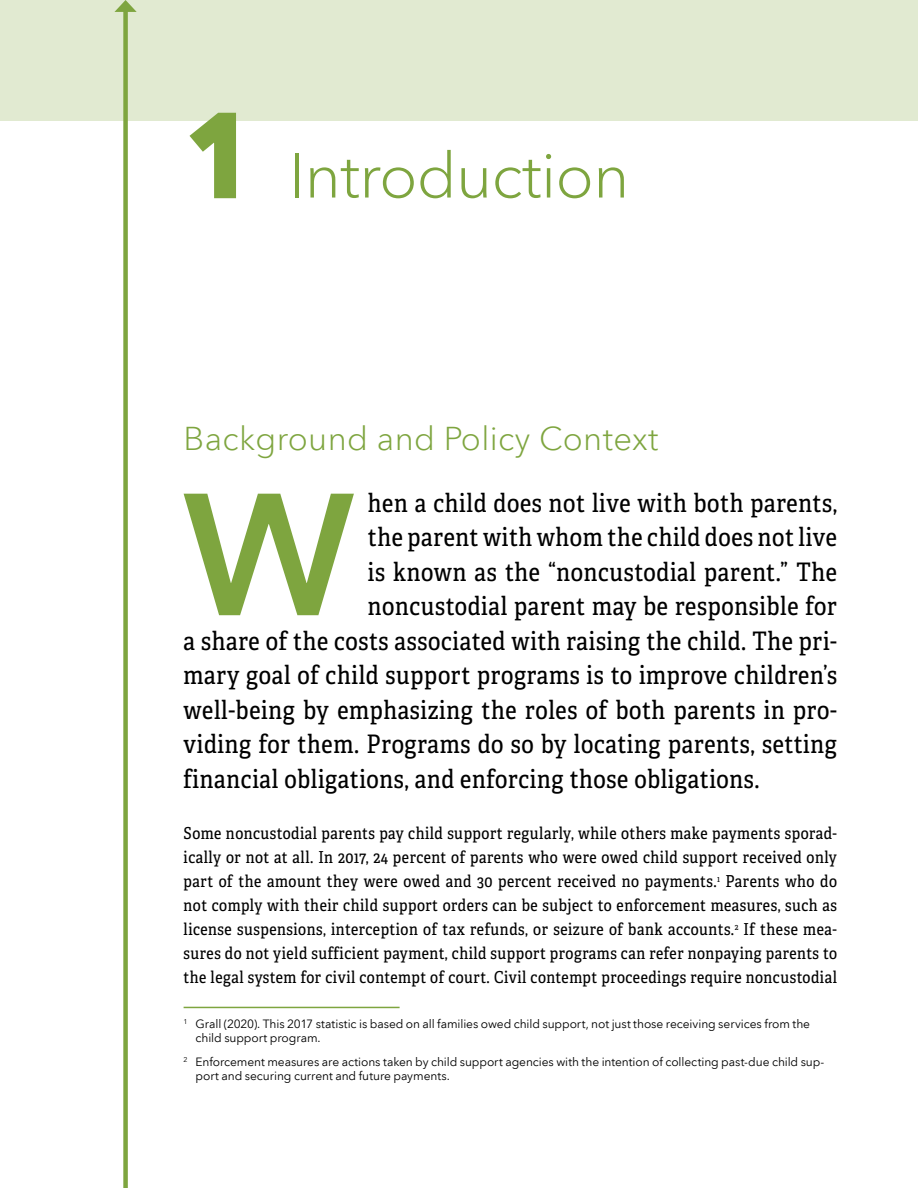
<style>
.page{position:relative;width:918px;height:1188px;background:#fff}
.page>*{position:absolute;margin:0;border:0;box-sizing:border-box;transform-origin:0 0}
._1st_Paragraph{font:600 171.75px "Avenir Next LTW04";color:#7ea53f}
.t1{font:300 63px "Avenir Next Cyr W04";letter-spacing:-.01em;color:#7ea53f}
.Heading_A{font:300 33px "Avenir Next LTW04";letter-spacing:.01em;color:#7ea53f}
._1st_Paragraph-2{font:25.5px "Adelle Condensed";letter-spacing:.025em;color:#000}
.Text_Paragraph{font:16.5px/24px "Adelle Condensed";letter-spacing:.03em;color:#000;text-align:justify}
.Footnote_text{font:12px/14.4px "Avenir Next LTW04";letter-spacing:-.005em;color:#000}
.s1{font-weight:600;font-size:108px}
</style>
<div class="page">
<div style="left:0;top:0;width:918px;height:122px;background:#e1ead1"></div>
<div style="left:123px;top:8px;width:5px;height:1180px;background:#7ea53f"></div>
<svg style="left:114px;top:0;width:23px;height:12px"></svg>
<hr style="left:184px;top:1007px;width:216px;height:1px;background:#7ea53f">
<h2 class="t1" style="left:188px;top:138px;width:443px"><span class="s1">1</span> Introduction</h2>
<p class="Heading_A" style="left:184px;top:419px;width:476px">Background and Policy Context</p>
<p class="_1st_Paragraph" style="left:183px;top:451px;width:174px">W</p>
<p class="_1st_Paragraph-2" style="left:368px;top:484px;width:471px">hen a child does not live with both parents,</p>
<p class="_1st_Paragraph-2" style="left:368px;top:519px;width:471px">the parent with whom the child does not live</p>
<p class="_1st_Paragraph-2" style="left:368px;top:553px;width:471px">is known as the “noncustodial parent.” The</p>
<p class="_1st_Paragraph-2" style="left:368px;top:588px;width:471px">noncustodial parent may be responsible for</p>
<p class="_1st_Paragraph-2" style="left:184px;top:622px;width:655px">a share of the costs associated with raising the child. The pri-</p>
<p class="_1st_Paragraph-2" style="left:184px;top:657px;width:655px">mary goal of child support programs is to improve children’s</p>
<p class="_1st_Paragraph-2" style="left:184px;top:691px;width:655px">well-being by emphasizing the roles of both parents in pro-</p>
<p class="_1st_Paragraph-2" style="left:184px;top:726px;width:655px">viding for them. Programs do so by locating parents, setting</p>
<p class="_1st_Paragraph-2" style="left:184px;top:760px;width:578px">financial obligations, and enforcing those obligations.</p>
<p class="Text_Paragraph" style="left:184px;top:820px;width:655px">Some noncustodial parents pay child support regularly, while others make payments sporad&shy;ically or not at all. In 2017, 24 percent of parents who were owed child support received only part of the amount they were owed and 30 percent received no payments.<sup>1</sup> Parents who do not comply with their child support orders can be subject to enforcement measures, such as license suspensions, interception of tax refunds, or seizure of bank accounts.<sup>2</sup> If these mea&shy;sures do not yield sufficient payment, child support programs can refer nonpaying parents to the legal system for civil contempt of court. Civil contempt proceedings require noncustodial</p>
<p class="Footnote_text" style="left:196px;top:1017px;width:616px;text-indent:-12px"><sup>1</sup> Grall (2020). This 2017 statistic is based on all families owed child support, not just those receiving services from the child support program.</p>
<p class="Footnote_text" style="left:196px;top:1054px;width:630px;text-indent:-12px"><sup>2</sup> Enforcement measures are actions taken by child support agencies with the intention of collecting past-due child sup&shy;port and securing current and future payments.</p>
</div>
